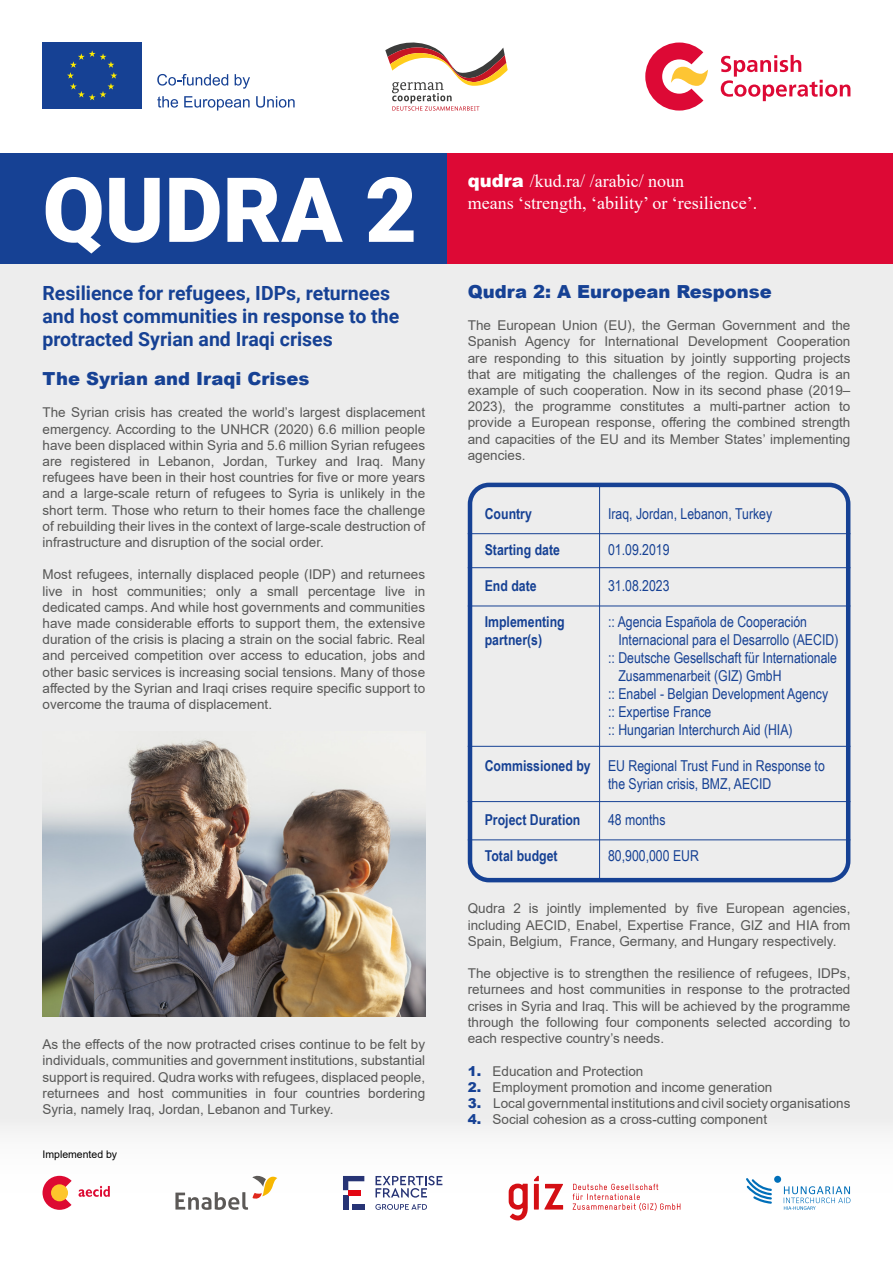
<style>
.page{position:relative;width:893px;height:1263px;background:#fff}
.page>*{position:absolute;margin:0;border:0;box-sizing:border-box;transform-origin:0 0}
.t1{font:900 90px "Roboto";color:#fff}
.t2{font:700 19.5px/23.4px "Roboto";color:#164194}
.t3{font:18px/21.6px "Times New Roman";color:#fff}
.t4{font:900 18px "Arial";color:#164194}
.t5{font:15px/18px "Arial Narrow";color:#164194}
.t6{font:700 15px/18px "Arial Narrow";color:#164194}
.t7{font:13.5px/16.2px "Arial";color:#575756;text-align:justify}
.t8{font:10.5px "Arial";color:#000}
.s1{font-family:"Arial";font-weight:900}
.s2{font-style:inherit}
.s3{font-weight:900;color:#164194}
</style>
<div class="page">
<div style="left:0;top:264px;width:893px;height:869px;background:#ededed"></div>
<div style="left:0;top:1118px;width:893px;height:145px;background:#fefefe"></div>
<div style="left:446px;top:153px;width:447px;height:111px;background:#dd0935"></div>
<svg style="left:385px;top:42px;width:123px;height:69px"></svg>
<svg style="left:721px;top:55px;width:129px;height:46px"></svg>
<svg style="left:645px;top:43px;width:63px;height:68px"></svg>
<svg style="left:43px;top:1176px;width:29px;height:34px"></svg>
<div style="left:51px;top:1184px;width:17px;height:17px;background:#fdc62c;border-radius:50%"></div>
<svg style="left:79px;top:1186px;width:31px;height:11px"></svg>
<svg style="left:175px;top:1175px;width:88px;height:35px"></svg>
<img style="left:262px;top:1177px;width:15px;height:19px">
<svg style="left:746px;top:1178px;width:26px;height:26px"></svg>
<div style="left:774px;top:1176px;width:7px;height:7px;background:#006fb9;border-radius:50%"></div>
<svg style="left:784px;top:1186px;width:66px;height:24px"></svg>
<svg style="left:509px;top:1183px;width:19px;height:38px"></svg>
<svg style="left:534px;top:1176px;width:29px;height:33px"></svg>
<svg style="left:573px;top:1184px;width:107px;height:27px"></svg>
<div style="left:0;top:153px;width:446px;height:111px;background:#164194"></div>
<div style="left:468px;top:483px;width:382px;height:399px;border:4px solid #164194;border-radius:19px"></div>
<hr style="left:599px;top:487px;width:1px;height:391px;background:#164194">
<hr style="left:468px;top:533px;width:382px;height:1px;background:#164194">
<hr style="left:468px;top:567px;width:382px;height:1px;background:#164194">
<hr style="left:468px;top:606px;width:382px;height:1px;background:#164194">
<hr style="left:468px;top:746px;width:382px;height:1px;background:#164194">
<hr style="left:468px;top:801px;width:382px;height:1px;background:#164194">
<hr style="left:468px;top:839px;width:382px;height:1px;background:#164194">
<img style="left:43px;top:739px;width:382px;height:277px">
<svg style="left:157px;top:74px;width:71px;height:12px"></svg>
<svg style="left:235px;top:74px;width:15px;height:15px"></svg>
<svg style="left:157px;top:96px;width:21px;height:12px"></svg>
<svg style="left:184px;top:96px;width:66px;height:15px"></svg>
<svg style="left:256px;top:96px;width:39px;height:12px"></svg>
<div style="left:43px;top:43px;width:99px;height:66px;background:#164194"></div>
<svg style="left:67px;top:50px;width:50px;height:50px"></svg>
<div style="left:343px;top:1195px;width:5px;height:15px;background:#273475"></div>
<svg style="left:343px;top:1176px;width:21px;height:14px"></svg>
<div style="left:352px;top:1204px;width:12px;height:6px;background:#273475"></div>
<div style="left:348px;top:1190px;width:12px;height:5px;background:#e30613"></div>
<svg style="left:375px;top:1204px;width:52px;height:6px"></svg>
<svg style="left:376px;top:1176px;width:66px;height:21px"></svg>
<h1 class="t1" style="left:43px;top:147px;width:376px">QUDRA 2</h1>
<h2 class="t2" style="left:43px;top:280px;width:358px">Resilience for refugees, IDPs, returnees and host communities in response to the protracted Syrian and Iraqi crises</h2>
<h3 class="t4" style="left:43px;top:365px;width:268px">The Syrian and Iraqi Crises</h3>
<p class="t7" style="left:43px;top:404px;width:384px">The Syrian crisis has created the world’s largest displacement emergency. According to the UNHCR (2020) 6.6 million people have been displaced within Syria and 5.6 million Syrian refugees are registered in Lebanon, Jordan, Turkey and Iraq. Many refugees have been in their host countries for five or more years and a large-scale return of refugees to Syria is unlikely in the short term. Those who return to their homes face the challenge of rebuilding their lives in the context of large-scale destruction of infrastructure and disruption of the social order.</p>
<p class="t7" style="left:43px;top:566px;width:384px">Most refugees, internally displaced people (IDP) and returnees live in host communities; only a small percentage live in dedicated camps. And while host governments and communities have made considerable efforts to support them, the extensive duration of the crisis is placing a strain on the social fabric. Real and perceived competition over access to education, jobs and other basic services is increasing social tensions. Many of those affected by the Syrian and Iraqi crises require specific support to overcome the trauma of displacement.</p>
<p class="t7" style="left:43px;top:1036px;width:384px">As the effects of the now protracted crises continue to be felt by individuals, communities and government institutions, substantial support is required. Qudra works with refugees, displaced people, returnees and host communities in four countries bordering Syria, namely Iraq, Jordan, Lebanon and Turkey.</p>
<p class="t8" style="left:43px;top:1147px;width:76px">Implemented by</p>
<h3 class="t3" style="left:468px;top:170px;width:291px"><span class="s1">qudra</span> /kud.ra/ /arabic/ <span class="s2">noun<br></span>means ‘strength, ‘ability’ or ‘resilience’.</h3>
<h3 class="t4" style="left:468px;top:278px;width:306px">Qudra 2: A European Response</h3>
<p class="t7" style="left:468px;top:317px;width:384px">The European Union (EU), the German Government and the Spanish Agency for International Development Cooperation are responding to this situation by jointly supporting projects that are mitigating the challenges of the region. Qudra is an example of such cooperation. Now in its second phase (2019– 2023), the programme constitutes a multi-partner action to provide a European response, offering the combined strength and capacities of the EU and its Member States’ implementing agencies.</p>
<p class="t6" style="left:485px;top:504px;width:49px">Country</p>
<p class="t6" style="left:485px;top:540px;width:77px">Starting date</p>
<p class="t6" style="left:485px;top:576px;width:53px">End date</p>
<p class="t6" style="left:485px;top:612px;width:81px">Implementing partner(s)</p>
<p class="t6" style="left:485px;top:756px;width:107px">Commissioned by</p>
<p class="t6" style="left:485px;top:810px;width:97px">Project Duration</p>
<p class="t6" style="left:485px;top:846px;width:74px">Total budget</p>
<p class="t5" style="left:608px;top:504px;width:166px">Iraq, Jordan, Lebanon, Turkey</p>
<p class="t5" style="left:608px;top:540px;width:63px">01.09.2019</p>
<p class="t5" style="left:608px;top:576px;width:63px">31.08.2023</p>
<p class="t5" style="left:608px;top:612px;width:200px">:: Agencia Española de Cooperación</p>
<p class="t5" style="left:618px;top:630px;width:222px">Internacional para el Desarrollo (AECID)</p>
<p class="t5" style="left:608px;top:648px;width:231px">:: Deutsche Gesellschaft für Internationale</p>
<p class="t5" style="left:618px;top:666px;width:165px">Zusammenarbeit (GIZ) GmbH</p>
<p class="t5" style="left:608px;top:684px;width:222px">:: Enabel - Belgian Development Agency</p>
<p class="t5" style="left:608px;top:702px;width:105px">:: Expertise France</p>
<p class="t5" style="left:608px;top:720px;width:186px">:: Hungarian Interchurch Aid (HIA)</p>
<p class="t5" style="left:608px;top:756px;width:218px">EU Regional Trust Fund in Response to the Syrian crisis, BMZ, AECID</p>
<p class="t5" style="left:608px;top:810px;width:59px">48 months</p>
<p class="t5" style="left:608px;top:846px;width:92px">80,900,000 EUR</p>
<p class="t7" style="left:468px;top:900px;width:384px">Qudra 2 is jointly implemented by five European agencies, including AECID, Enabel, Expertise France, GIZ and HIA from Spain, Belgium, France, Germany, and Hungary respectively.</p>
<p class="t7" style="left:468px;top:965px;width:384px">The objective is to strengthen the resilience of refugees, IDPs, returnees and host communities in response to the protracted crises in Syria and Iraq. This will be achieved by the programme through the following four components selected according to each respective country’s needs.</p>
<p class="t7" style="left:468px;top:1062px;width:177px"><span class="s3">1.</span> Education and Protection</p>
<p class="t7" style="left:468px;top:1079px;width:306px"><span class="s3">2.</span> Employment promotion and income generation</p>
<p class="t7" style="left:468px;top:1095px;width:384px"><span class="s3">3.</span> Local governmental institutions and civil society organisations</p>
<p class="t7" style="left:468px;top:1111px;width:301px"><span class="s3">4.</span> Social cohesion as a cross-cutting component</p>
</div>
